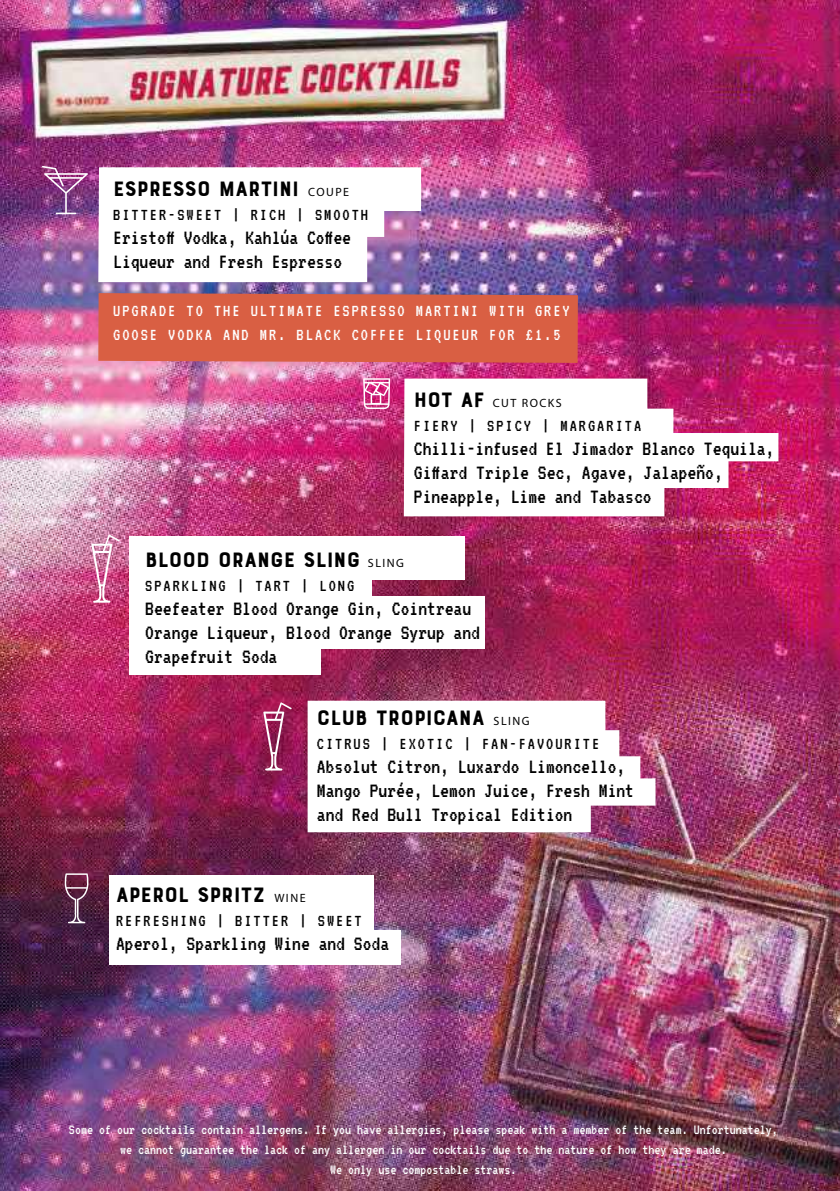
<style>
.page{position:relative;width:840px;height:1191px;background:#fff}
.page>*{position:absolute;margin:0;border:0;box-sizing:border-box;transform-origin:0 0}
.t1{font:22px/24px "VT323";color:#000}
.t2{font:22px "Bourton Base";color:#000}
.t3{font:18px "VT323";letter-spacing:.11em;color:#000}
.t4{font:18px/24px "VT323";letter-spacing:.11em;color:#fff}
.t5{font:15px/20px "VT323";color:#fff;text-align:center}
.t6{font:12px "Myriad Pro";letter-spacing:.125em;color:#000}
.s1{font-family:"Myriad Pro";font-size:12px}
.s2{font-family:"Bourton Base";font-size:22px}
</style>
<div class="page">
<img style="left:0;top:0;width:839px;height:1191px">
<svg style="left:98px;top:167px;width:323px;height:115px"></svg>
<svg style="left:307px;top:700px;width:348px;height:132px"></svg>
<svg style="left:91px;top:534px;width:29px;height:68px;background:#d17ba3"></svg>
<svg style="left:263px;top:702px;width:28px;height:68px;background:#a64470"></svg>
<svg style="left:42px;top:166px;width:46px;height:48px;background:#92528f"></svg>
<svg style="left:403px;top:378px;width:375px;height:138px"></svg>
<svg style="left:363px;top:378px;width:27px;height:31px"></svg>
<svg style="left:64px;top:873px;width:25px;height:50px"></svg>
<div style="left:129px;top:596px;width:355px;height:52px;background:#fff"></div>
<div style="left:129px;top:641px;width:192px;height:34px;background:#fff"></div>
<div style="left:129px;top:547px;width:243px;height:52px;background:#fff"></div>
<div style="left:129px;top:536px;width:335px;height:44px;background:#fff"></div>
<div style="left:109px;top:875px;width:264px;height:79px;background:#fff"></div>
<div style="left:109px;top:930px;width:291px;height:34px;background:#fff"></div>
<div style="left:98px;top:293px;width:479px;height:70px;background:#d95f43"></div>
<p class="t2" style="left:113px;top:175px;width:237px">ESPRESSO MARTINI <span class="s1">CO U P E</span></p>
<p class="t3" style="left:113px;top:201px;width:256px">BITTER-SWEET | RICH | SMOOTH</p>
<p class="t1" style="left:113px;top:223px;width:239px">Eristoff Vodka, Kahlúa Coffee<br>Liqueur and Fresh Espresso</p>
<p class="t4" style="left:113px;top:297px;width:458px">UPGRADE TO THE ULTIMATE ESPRESSO MARTINI WITH GREY<br>GOOSE VODKA AND MR. BLACK COFFEE LIQUEUR FOR £1.5</p>
<p class="t6" style="left:413px;top:395px;width:149px"><span class="s2">HOT AF</span> CUT ROCKS</p>
<p class="t3" style="left:413px;top:412px;width:229px">FIERY | SPICY | MARGARITA</p>
<p class="t1" style="left:413px;top:434px;width:362px">Chilli-infused El Jimador Blanco Tequila,<br>Giffard Triple Sec, Agave, Jalapeño,<br>Pineapple, Lime and Tabasco</p>
<p class="t2" style="left:145px;top:546px;width:260px">BLOOD ORANGE SLING <span class="s1">S L I N G</span></p>
<p class="t3" style="left:145px;top:572px;width:210px">SPARKLING | TART | LONG</p>
<p class="t1" style="left:145px;top:594px;width:336px">Beefeater Blood Orange Gin, Cointreau<br>Orange Liqueur, Blood Orange Syrup and<br>Grapefruit Soda</p>
<p class="t2" style="left:317px;top:703px;width:214px">CLUB TROPICANA <span class="s1">S L I N G</span></p>
<p class="t3" style="left:317px;top:730px;width:284px">CITRUS | EXOTIC | FAN-FAVOURITE</p>
<p class="t1" style="left:317px;top:752px;width:318px">Absolut Citron, Luxardo Limoncello,<br>Mango Purée, Lemon Juice, Fresh Mint and Red Bull Tropical Edition</p>
<p class="t2" style="left:116px;top:881px;width:191px">APEROL SPRITZ <span class="s1">W I N E</span></p>
<p class="t3" style="left:116px;top:907px;width:247px">REFRESHING | BITTER | SWEET</p>
<p class="t1" style="left:116px;top:929px;width:274px">Aperol, Sparkling Wine and Soda</p>
<p class="t5" style="left:69px;top:1118px;width:709px">Some of our cocktails contain allergens. If you have allergies, please speak with a member of the team. Unfortunately, we cannot guarantee the lack of any allergen in our cocktails due to the nature of how they are made.<br>We only use compostable straws.</p>
</div>
